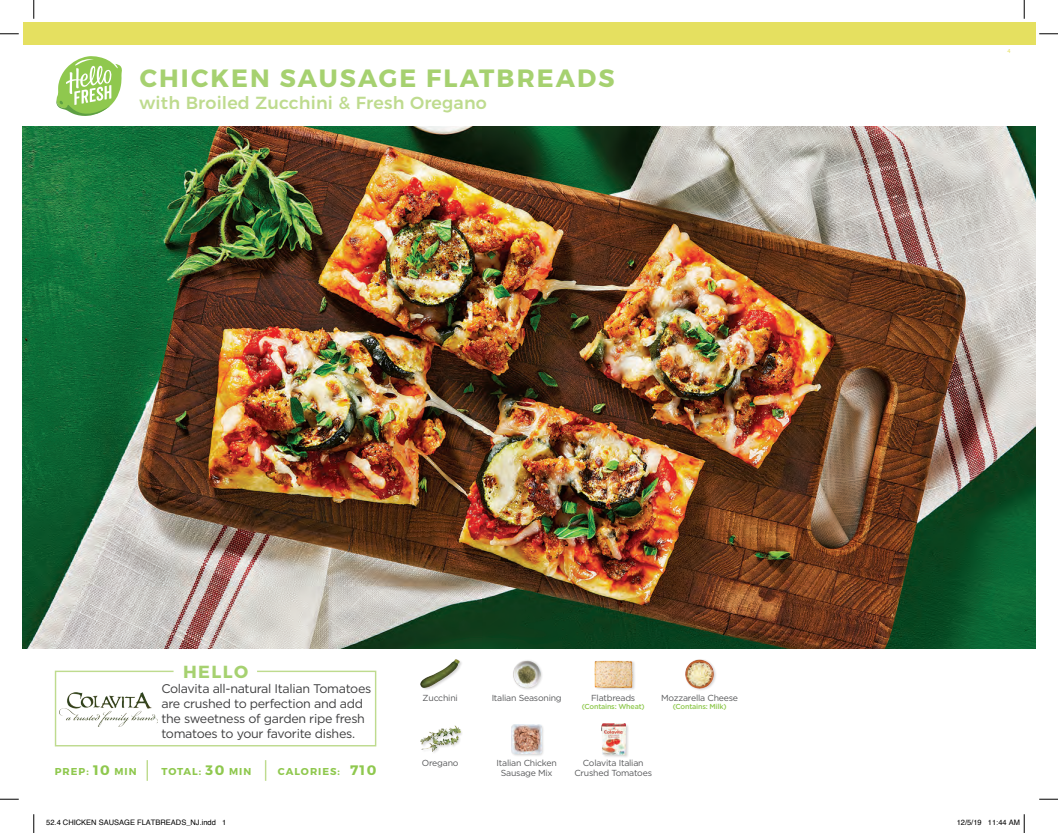
<style>
.page{position:relative;width:1058px;height:833px;background:#fff}
.page>*{position:absolute;margin:0;border:0;box-sizing:border-box;transform-origin:0 0}
.t1{font:700 25px "Montserrat";letter-spacing:.085em;color:#a6d170}
.t2{font:500 17.5px "Montserrat";letter-spacing:.01em;color:#bedb8e}
.t3{font:700 17.5px "Montserrat";letter-spacing:.085em;color:#a6d170}
.t4{font:12.5px/15px "Gotham";letter-spacing:-.025em;color:#3e3e3f}
.t5{font:700 10px "Montserrat";letter-spacing:.1em;color:#8fc84e}
.t6{font:8.75px/10px "Gotham";letter-spacing:-.025em;color:#57585a;text-align:center}
.t7{font:7.5px "Helvetica";color:#000}
.t8{font:500 7.25px "Gotham";letter-spacing:-.025em;color:#8fc84e}
.t9{font:6.25px "Source Sans Pro";color:#e5e060}
.s1{font-size:13.75px}
</style>
<div class="page">
<div style="left:23px;top:23px;width:1012px;height:22px;background:#e5e060"></div>
<svg style="left:54px;top:670px;width:323px;height:77px"></svg>
<hr style="left:146px;top:760px;width:2px;height:20px;background:#bedb8e">
<svg style="left:265px;top:760px;width:1px;height:20px"></svg>
<svg style="left:56px;top:56px;width:66px;height:60px"></svg>
<div style="left:420px;top:725px;width:43px;height:30px;background:#231f20;opacity:.2"></div>
<img style="left:420px;top:725px;width:40px;height:26px">
<div style="left:420px;top:659px;width:43px;height:32px;background:#231f20;opacity:.2"></div>
<img style="left:420px;top:659px;width:40px;height:29px">
<div style="left:601px;top:723px;width:28px;height:35px;background:#231f20;opacity:.2"></div>
<img style="left:602px;top:723px;width:24px;height:31px">
<img style="left:594px;top:660px;width:41px;height:30px">
<div style="left:511px;top:723px;width:34px;height:34px;background:#231f20;opacity:.2"></div>
<img style="left:512px;top:724px;width:29px;height:29px">
<div style="left:512px;top:659px;width:32px;height:32px;background:#231f20;opacity:.2"></div>
<img style="left:513px;top:660px;width:27px;height:27px">
<img style="left:685px;top:659px;width:31px;height:31px">
<img style="left:59px;top:692px;width:98px;height:34px">
<svg style="left:0;top:33px;width:19px;height:2px"></svg>
<svg style="left:1039px;top:33px;width:19px;height:2px"></svg>
<svg style="left:0;top:798px;width:19px;height:2px"></svg>
<svg style="left:1039px;top:798px;width:19px;height:2px"></svg>
<svg style="left:33px;top:0;width:2px;height:19px"></svg>
<svg style="left:33px;top:814px;width:2px;height:19px"></svg>
<svg style="left:1023px;top:0;width:2px;height:19px"></svg>
<svg style="left:1023px;top:814px;width:2px;height:19px"></svg>
<img style="left:23px;top:127px;width:1012px;height:521px">
<h1 class="t1" style="left:140px;top:63px;width:476px">CHICKEN SAUSAGE FLATBREADS</h1>
<h2 class="t2" style="left:140px;top:88px;width:349px">with Broiled Zucchini &amp; Fresh Oregano</h2>
<h2 class="t3" style="left:183px;top:661px;width:67px">HELLO</h2>
<p class="t4" style="left:161px;top:680px;width:211px">Colavita all-natural Italian Tomatoes are crushed to perfection and add the sweetness of garden ripe fresh tomatoes to your favorite dishes.</p>
<p class="t5" style="left:55px;top:765px;width:83px">PREP: <span class="s1">10</span> MIN</p>
<p class="t5" style="left:162px;top:765px;width:91px">TOTAL: <span class="s1">30</span> MIN</p>
<p class="t5" style="left:278px;top:765px;width:100px">CALORIES: <span class="s1">710</span></p>
<p class="t6" style="left:422px;top:693px;width:37px">Zucchini</p>
<p class="t6" style="left:661px;top:693px;width:78px">Mozzarella Cheese</p>
<p class="t8" style="left:672px;top:702px;width:55px">(Contains: Milk)</p>
<p class="t6" style="left:491px;top:693px;width:72px">Italian Seasoning</p>
<p class="t6" style="left:591px;top:693px;width:46px">Flatbreads</p>
<p class="t8" style="left:581px;top:702px;width:64px">(Contains: Wheat)</p>
<p class="t6" style="left:422px;top:758px;width:38px">Oregano</p>
<p class="t6" style="left:574px;top:758px;width:79px">Colavita Italian<br>Crushed Tomatoes</p>
<p class="t6" style="left:496px;top:758px;width:62px">Italian Chicken<br>Sausage Mix</p>
<p class="t9" style="left:1007px;top:47px;width:5px">4</p>
<p class="t7" style="left:46px;top:817px;width:182px">52.4 CHICKEN SAUSAGE FLATBREADS_NJ.indd 1</p>
<p class="t7" style="left:956px;top:817px;width:65px">12/5/19 11:44 AM</p>
</div>
